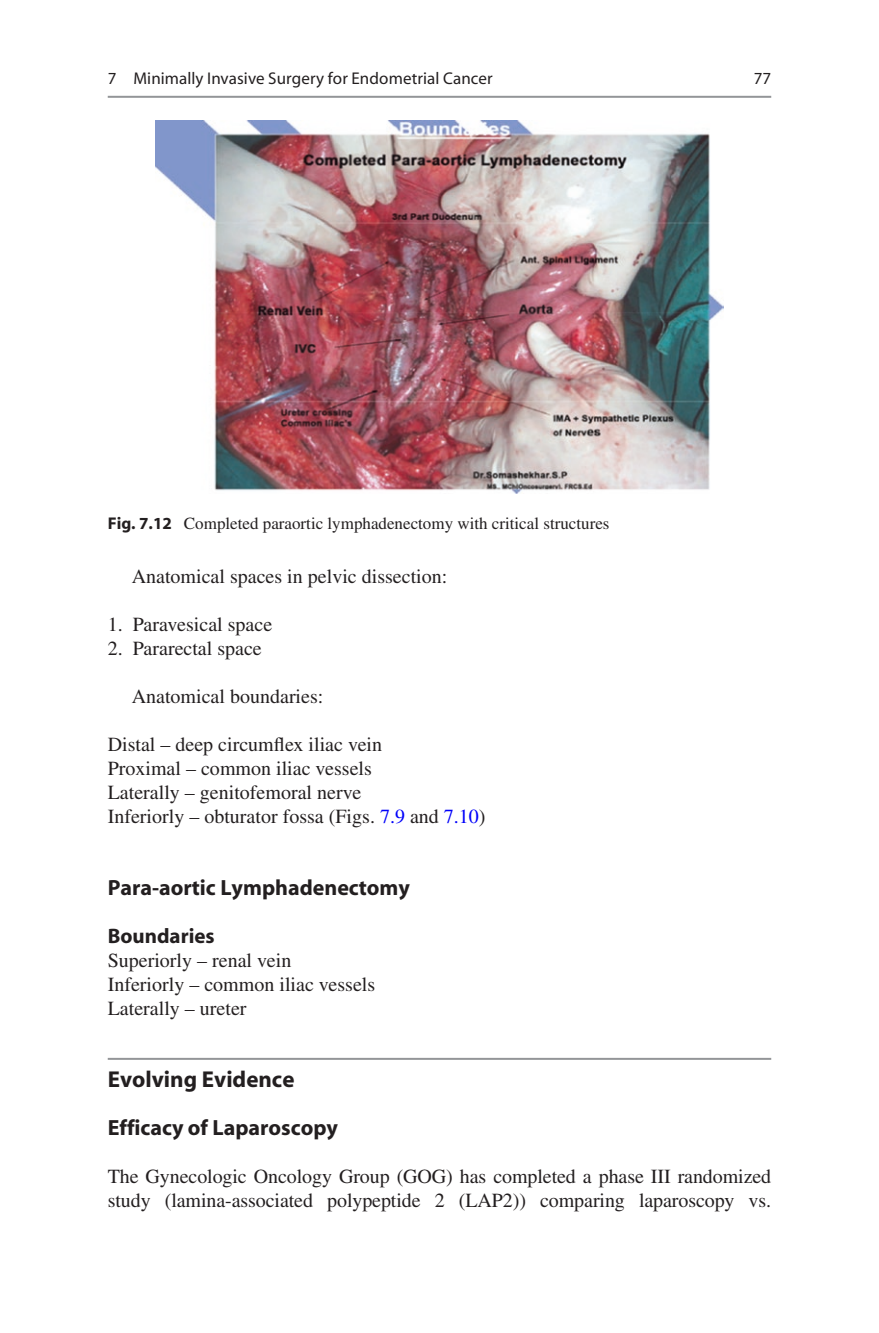
<style>
.page{position:relative;width:879px;height:1333px;background:#fff}
.page>*{position:absolute;margin:0;border:0;box-sizing:border-box;transform-origin:0 0}
.t1{font:700 23px "Ycdfgf Myriad";color:#231f20}
.t2{font:700 22px "Ycdfgf Myriad";color:#231f20}
.t3{font:700 21px "Ycdfgf Myriad";color:#231f20}
.t4{font:20px/24px "Jjkpxy Times";color:#231f20}
.t5{font:17px "Jjkpxy Times";color:#231f20}
.t6{font:17px "Hhhxtb Myriad";letter-spacing:.005em;color:#231f20}
.t7{font:17px "Kppfww Myriad";color:#231f20}
.s1{font-family:"Ycdfgf Myriad";font-weight:700}
.s2{color:#0000fa}
</style>
<div class="page">
<hr style="left:108px;top:1057px;width:663px;height:2px;background:#939598">
<img style="left:156px;top:121px;width:567px;height:372px">
<hr style="left:108px;top:96px;width:663px;height:2px;background:#939598">
<p class="t6" style="left:108px;top:70px;width:386px">7 Minimally Invasive Surgery for Endometrial Cancer</p>
<p class="t7" style="left:754px;top:70px;width:19px">77</p>
<p class="t5" style="left:108px;top:514px;width:503px"><span class="s1">Fig. 7.12</span> Completed paraortic lymphadenectomy with critical structures</p>
<p class="t4" style="left:132px;top:564px;width:317px">Anatomical spaces in pelvic dissection:</p>
<p class="t4" style="left:108px;top:612px;width:166px">1. Paravesical space</p>
<p class="t4" style="left:108px;top:636px;width:156px">2. Pararectal space</p>
<p class="t4" style="left:132px;top:684px;width:193px">Anatomical boundaries:</p>
<p class="t4" style="left:108px;top:732px;width:379px">Distal – deep circumflex iliac vein<br>Proximal – common iliac vessels<br>Laterally – genitofemoral nerve<br>Inferiorly – obturator fossa (Figs. <span class="s2">7.9</span> and <span class="s2">7.10</span>)</p>
<p class="t2" style="left:108px;top:876px;width:304px">Para-aortic Lymphadenectomy</p>
<p class="t3" style="left:108px;top:925px;width:108px">Boundaries</p>
<p class="t4" style="left:108px;top:948px;width:269px">Superiorly – renal vein<br>Inferiorly – common iliac vessels<br>Laterally – ureter</p>
<p class="t1" style="left:108px;top:1067px;width:188px">Evolving Evidence</p>
<p class="t2" style="left:108px;top:1116px;width:232px">Efficacy of Laparoscopy</p>
<p class="t4" style="left:108px;top:1164px;width:665px">The Gynecologic Oncology Group (GOG) has completed a phase III randomized study (lamina-associated polypeptide 2 (LAP2)) comparing laparoscopy vs.</p>
</div>
